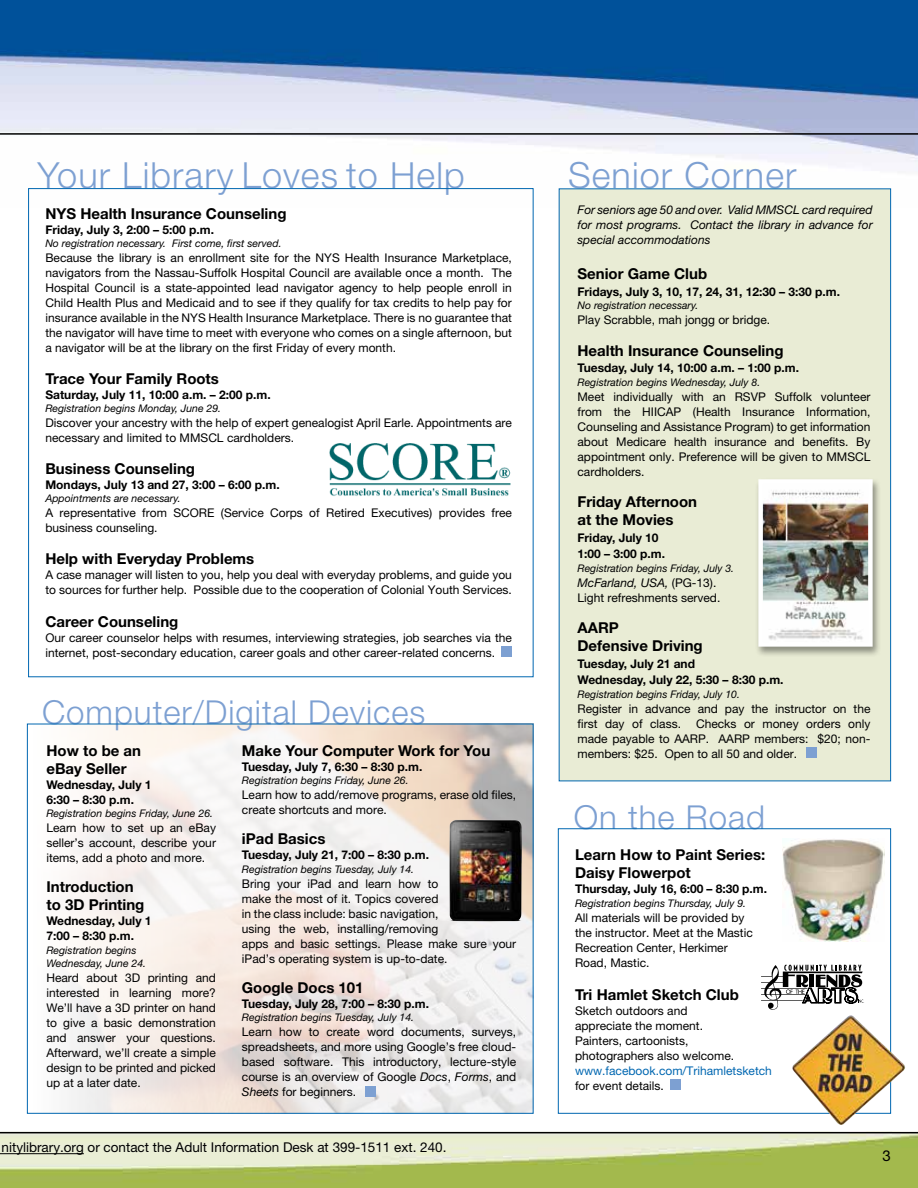
<style>
.page{position:relative;width:918px;height:1188px;background:#fff}
.page>*{position:absolute;margin:0;border:0;box-sizing:border-box;transform-origin:0 0}
.t1{font:300 36px "Helvetica Neue";letter-spacing:.03em;color:#7da0d2}
.t2{font:300 33px "Helvetica Neue";letter-spacing:.03em;color:#7da0d2}
.t3{font:700 15px/18px "Helvetica Neue";color:#000}
.t4{font:15px "Helvetica Neue";color:#000}
.t5{font:13.5px "Helvetica Neue";color:#000}
.t6{font:12px/15px "Helvetica Neue";color:#000}
.t7{font:700 12px/16.5px "Helvetica Neue";color:#000}
.t8{font:italic 12px/15px "Helvetica Neue";color:#000;text-align:justify}
.t9{font:12px "Helvetica Neue";color:#0067b1}
.t10{font:italic 10.5px/13.5px "Helvetica Neue";color:#000}
.s1{font-style:italic}
</style>
<div class="page">
<img style="left:0;top:1133px;width:918px;height:55px">
<img style="left:0;top:0;width:918px;height:208px">
<hr style="left:0;top:1132px;width:918px;height:1px;background:#000">
<hr style="left:0;top:133px;width:918px;height:2px;background:#000">
<hr style="left:0;top:1153px;width:84px;height:1px;background:#000">
<div style="left:559px;top:188px;width:332px;height:593px;background:#e9ecd5;border:1px solid #0067b1"></div>
<div style="left:807px;top:747px;width:10px;height:11px;background:#7da0d2"></div>
<div style="left:755px;top:478px;width:126px;height:179px;background:#000;opacity:.4"></div>
<img style="left:763px;top:484px;width:105px;height:158px">
<div style="left:758px;top:479px;width:115px;height:168px;border:4px solid #fff"></div>
<div style="left:502px;top:646px;width:10px;height:11px;background:#7da0d2"></div>
<img style="left:329px;top:443px;width:182px;height:53px">
<div style="left:558px;top:828px;width:333px;height:286px;border:1px solid #0067b1"></div>
<div style="left:671px;top:1080px;width:10px;height:10px;background:#7da0d2"></div>
<img style="left:69px;top:726px;width:463px;height:386px">
<div style="left:366px;top:1086px;width:10px;height:10px;background:#7da0d2"></div>
<img style="left:783px;top:839px;width:101px;height:102px">
<img style="left:792px;top:1015px;width:113px;height:110px">
<svg style="left:761px;top:965px;width:103px;height:45px"></svg>
<img style="left:446px;top:820px;width:80px;height:101px">
<h1 class="t1" style="left:38px;top:153px;width:429px">Your Library Loves to Help</h1>
<p class="t3" style="left:45px;top:204px;width:243px">NYS Health Insurance Counseling</p>
<p class="t7" style="left:45px;top:221px;width:170px">Friday, July 3, 2:00 – 5:00 p.m.</p>
<p class="t10" style="left:45px;top:236px;width:238px">No registration necessary. First come, first served.</p>
<p class="t6" style="left:45px;top:250px;width:468px;text-align:justify">Because the library is an enrollment site for the NYS Health Insurance Marketplace, navigators from the Nassau-Suffolk Hospital Council are available once a month. The Hospital Council is a state-appointed lead navigator agency to help people enroll in Child Health Plus and Medicaid and to see if they qualify for tax credits to help pay for insurance available in the NYS Health Insurance Marketplace. There is no guarantee that the navigator will have time to meet with everyone who comes on a single afternoon, but a navigator will be at the library on the first Friday of every month.</p>
<p class="t3" style="left:45px;top:369px;width:175px">Trace Your Family Roots</p>
<p class="t7" style="left:45px;top:386px;width:227px">Saturday, July 11, 10:00 a.m. – 2:00 p.m.</p>
<p class="t10" style="left:45px;top:401px;width:177px">Registration begins Monday, June 29.</p>
<p class="t6" style="left:45px;top:415px;width:468px">Discover your ancestry with the help of expert genealogist April Earle. Appointments are necessary and limited to MMSCL cardholders.</p>
<p class="t3" style="left:45px;top:459px;width:151px">Business Counseling</p>
<p class="t7" style="left:45px;top:476px;width:236px">Mondays, July 13 and 27, 3:00 – 6:00 p.m.</p>
<p class="t10" style="left:45px;top:491px;width:137px">Appointments are necessary.</p>
<p class="t6" style="left:45px;top:505px;width:468px">A representative from SCORE (Service Corps of Retired Executives) provides free business counseling.</p>
<p class="t3" style="left:45px;top:549px;width:210px">Help with Everyday Problems</p>
<p class="t6" style="left:45px;top:567px;width:468px">A case manager will listen to you, help you deal with everyday problems, and guide you to sources for further help. Possible due to the cooperation of Colonial Youth Services.</p>
<p class="t3" style="left:45px;top:612px;width:135px">Career Counseling</p>
<p class="t6" style="left:45px;top:630px;width:468px">Our career counselor helps with resumes, interviewing strategies, job searches via the internet, post-secondary education, career goals and other career-related concerns.</p>
<h2 class="t2" style="left:42px;top:692px;width:385px">Computer/Digital Devices</h2>
<p class="t3" style="left:46px;top:741px;width:96px">How to be an eBay Seller</p>
<p class="t7" style="left:46px;top:777px;width:107px;line-height:15px">Wednesday, July 1<br>6:30 – 8:30 p.m.</p>
<p class="t10" style="left:46px;top:807px;width:168px">Registration begins Friday, June 26.</p>
<p class="t6" style="left:46px;top:820px;width:171px;text-align:justify">Learn how to set up an eBay seller’s account, describe your items, add a photo and more.</p>
<p class="t3" style="left:46px;top:878px;width:100px">Introduction to 3D Printing</p>
<p class="t7" style="left:46px;top:913px;width:107px;line-height:15px">Wednesday, July 1<br>7:00 – 8:30 p.m.</p>
<p class="t10" style="left:46px;top:943px;width:101px">Registration begins<br>Wednesday, June 24.</p>
<p class="t6" style="left:46px;top:970px;width:171px;text-align:justify">Heard about 3D printing and interested in learning more?<br>We’ll have a 3D printer on hand to give a basic demonstration and answer your questions.<br>Afterward, we’ll create a simple design to be printed and picked up at a later date.</p>
<p class="t3" style="left:242px;top:741px;width:250px">Make Your Computer Work for You</p>
<p class="t7" style="left:242px;top:758px;width:182px">Tuesday, July 7, 6:30 – 8:30 p.m.</p>
<p class="t10" style="left:242px;top:774px;width:168px">Registration begins Friday, June 26.</p>
<p class="t6" style="left:242px;top:787px;width:276px">Learn how to add/remove programs, erase old files, create shortcuts and more.</p>
<p class="t3" style="left:242px;top:830px;width:85px">iPad Basics</p>
<p class="t7" style="left:242px;top:847px;width:189px">Tuesday, July 21, 7:00 – 8:30 p.m.</p>
<p class="t10" style="left:242px;top:862px;width:174px">Registration begins Tuesday, July 14.</p>
<p class="t6" style="left:242px;top:876px;width:276px">Bring your iPad and learn how to<br>make the most of it. Topics covered<br>in the class include: basic navigation,<br>using the web, installing/removing<br>apps and basic settings. Please make sure your iPad’s operating system is up-to-date.</p>
<p class="t3" style="left:242px;top:978px;width:123px">Google Docs 101</p>
<p class="t7" style="left:242px;top:995px;width:189px">Tuesday, July 28, 7:00 – 8:30 p.m.</p>
<p class="t10" style="left:242px;top:1011px;width:174px">Registration begins Tuesday, July 14.</p>
<p class="t6" style="left:242px;top:1024px;width:276px;text-align:justify">Learn how to create word documents, surveys, spreadsheets, and more using Google’s free cloud&shy;based software. This introductory, lecture-style course is an overview of Google <span class="s1">Docs</span>, <span class="s1">Forms</span>, and <span class="s1">Sheets</span> for beginners.</p>
<p class="t5" style="left:2px;top:1139px;width:446px">nitylibrary.org or contact the Adult Information Desk at 399-1511 ext. 240.</p>
<h1 class="t1" style="left:568px;top:154px;width:230px">Senior Corner</h1>
<p class="t8" style="left:577px;top:202px;width:297px">For seniors age 50 and over. Valid MMSCL card required for most programs. Contact the library in advance for special accommodations</p>
<p class="t3" style="left:578px;top:264px;width:131px">Senior Game Club</p>
<p class="t7" style="left:578px;top:283px;width:264px">Fridays, July 3, 10, 17, 24, 31, 12:30 – 3:30 p.m.</p>
<p class="t10" style="left:578px;top:298px;width:122px">No registration necessary.</p>
<p class="t6" style="left:578px;top:312px;width:194px">Play Scrabble, mah jongg or bridge.</p>
<p class="t3" style="left:578px;top:341px;width:208px">Health Insurance Counseling</p>
<p class="t7" style="left:578px;top:359px;width:223px">Tuesday, July 14, 10:00 a.m. – 1:00 p.m.</p>
<p class="t10" style="left:578px;top:375px;width:184px">Registration begins Wednesday, July 8.</p>
<p class="t6" style="left:578px;top:389px;width:295px;text-align:justify">Meet individually with an RSVP Suffolk volunteer from the HIICAP (Health Insurance Information, Counseling and Assistance Program) to get information about Medicare health insurance and benefits. By appointment only. Preference will be given to MMSCL cardholders.</p>
<p class="t3" style="left:578px;top:492px;width:121px">Friday Afternoon at the Movies</p>
<p class="t7" style="left:578px;top:529px;width:89px">Friday, July 10<br>1:00 – 3:00 p.m.</p>
<p class="t10" style="left:578px;top:561px;width:158px">Registration begins Friday, July 3.</p>
<p class="t6" style="left:578px;top:575px;width:144px"><span class="s1">McFarland, USA,</span> (PG-13).<br>Light refreshments served.</p>
<p class="t3" style="left:578px;top:618px;width:127px">AARP<br>Defensive Driving</p>
<p class="t7" style="left:578px;top:655px;width:208px">Tuesday, July 21 and<br>Wednesday, July 22, 5:30 – 8:30 p.m.</p>
<p class="t10" style="left:578px;top:687px;width:164px">Registration begins Friday, July 10.</p>
<p class="t6" style="left:578px;top:701px;width:295px">Register in advance and pay the instructor on the first day of class.</p>
<p class="t6" style="left:578px;top:716px;width:295px;text-align:justify;text-indent:119px">Checks or money orders only made payable to AARP. AARP members: $20; non&shy;members: $25. Open to all 50 and older.</p>
<h2 class="t2" style="left:574px;top:797px;width:193px">On the Road</h2>
<p class="t3" style="left:575px;top:846px;width:192px">Learn How to Paint Series:<br>Daisy Flowerpot</p>
<p class="t7" style="left:575px;top:881px;width:194px">Thursday, July 16, 6:00 – 8:30 p.m.</p>
<p class="t10" style="left:575px;top:896px;width:173px">Registration begins Thursday, July 9.</p>
<p class="t6" style="left:575px;top:910px;width:179px">All materials will be provided by the instructor. Meet at the Mastic<br>Recreation Center, Herkimer<br>Road, Mastic.</p>
<p class="t3" style="left:575px;top:985px;width:165px">Tri Hamlet Sketch Club</p>
<p class="t6" style="left:575px;top:1003px;width:161px">Sketch outdoors and appreciate the moment.<br>Painters, cartoonists, photographers also welcome.</p>
<p class="t9" style="left:575px;top:1063px;width:198px">www.facebook.com/Trihamletsketch</p>
<p class="t6" style="left:575px;top:1078px;width:90px">for event details.</p>
<p class="t4" style="left:883px;top:1147px;width:10px">3</p>
</div>
